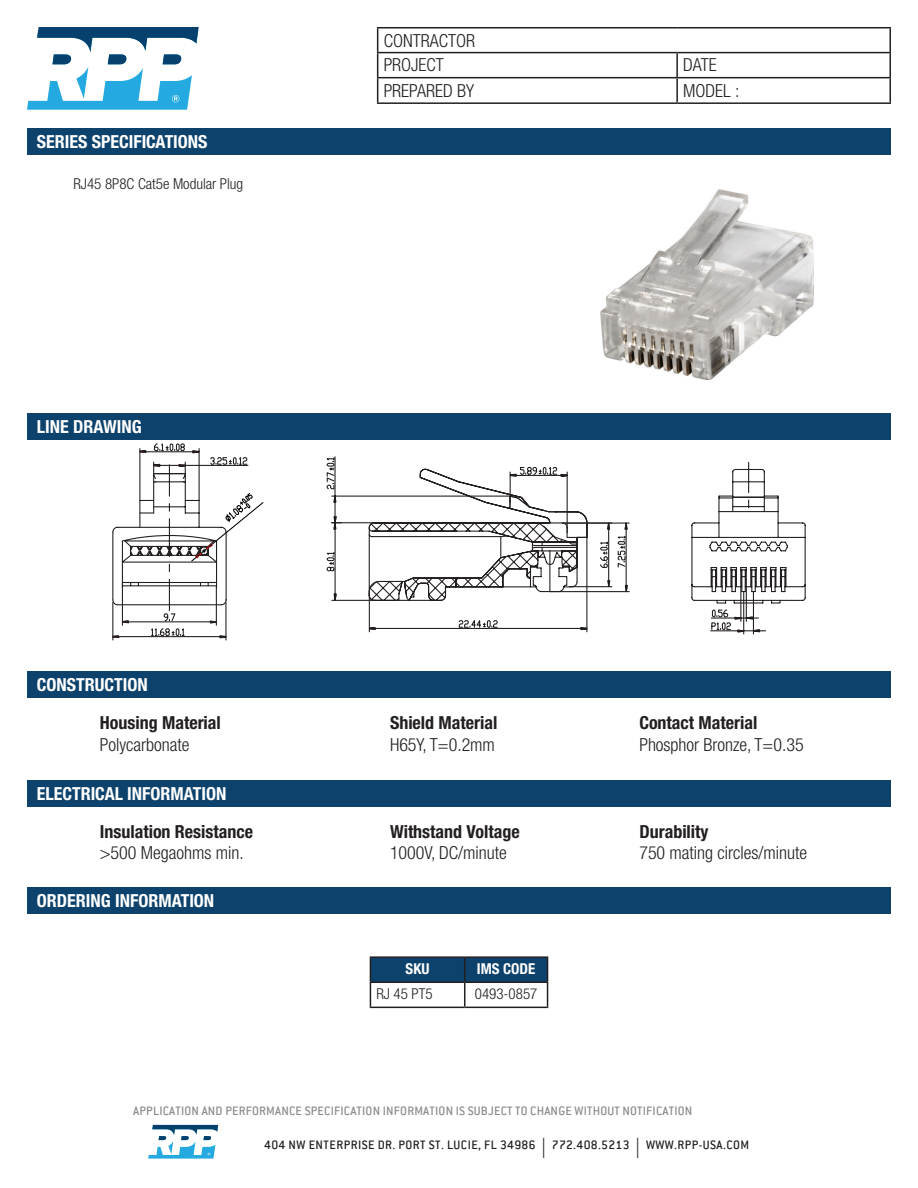
<style>
.page{position:relative;width:918px;height:1188px;background:#fff}
.page>*{position:absolute;margin:0;border:0;box-sizing:border-box;transform-origin:0 0}
.t1{font:300 condensed 18px/24.9px "Helvetica Neue LT Std";color:#231f20}
.t2{font:700 condensed 18px "Helvetica Neue LT Std";color:#231f20}
.t3{font:700 condensed 18px "Helvetica Neue LT Std";color:#fff}
.t4{font:300 condensed 15px "Helvetica Neue LT Std";color:#231f20}
.t5{font:700 condensed 15px "Helvetica Neue LT Std";color:#fff}
.t6{font:500 13.5px "Conduit ITC";letter-spacing:.015em;color:#8b8c8e}
.t7{font:500 13.5px "Conduit ITC";letter-spacing:.035em;color:#231f20}
.s1{font-family:"Myriad Pro";font-weight:400;font-size:20.25px}
</style>
<div class="page">
<hr style="left:377px;top:27px;width:300px;height:1px;background:#231f20">
<hr style="left:677px;top:27px;width:214px;height:1px;background:#231f20">
<hr style="left:377px;top:52px;width:300px;height:1px;background:#231f20">
<hr style="left:677px;top:52px;width:214px;height:1px;background:#231f20">
<hr style="left:676px;top:53px;width:2px;height:24px;background:#231f20">
<hr style="left:377px;top:77px;width:300px;height:1px;background:#231f20">
<svg style="left:377px;top:28px;width:1px;height:74px"></svg>
<hr style="left:677px;top:77px;width:214px;height:1px;background:#231f20">
<hr style="left:676px;top:78px;width:2px;height:24px;background:#231f20">
<svg style="left:890px;top:28px;width:1px;height:74px"></svg>
<hr style="left:377px;top:102px;width:300px;height:2px;background:#231f20">
<hr style="left:677px;top:102px;width:214px;height:2px;background:#231f20">
<svg style="left:27px;top:27px;width:172px;height:83px"></svg>
<svg style="left:148px;top:1125px;width:70px;height:34px"></svg>
<div style="left:27px;top:129px;width:864px;height:26px;background:#0d426c"></div>
<div style="left:27px;top:414px;width:864px;height:26px;background:#0d426c"></div>
<div style="left:27px;top:780px;width:864px;height:27px;background:#0d426c"></div>
<div style="left:27px;top:888px;width:864px;height:26px;background:#0d426c"></div>
<hr style="left:370px;top:956px;width:95px;height:2px;background:#231f20">
<hr style="left:465px;top:956px;width:83px;height:2px;background:#231f20">
<svg style="left:370px;top:957px;width:178px;height:50px"></svg>
<hr style="left:370px;top:1007px;width:95px;height:1px;background:#231f20">
<hr style="left:465px;top:1007px;width:83px;height:1px;background:#231f20">
<img style="left:601px;top:190px;width:212px;height:189px">
<svg style="left:710px;top:618px;width:56px;height:17px"></svg>
<svg style="left:691px;top:462px;width:115px;height:156px"></svg>
<svg style="left:326px;top:457px;width:304px;height:176px"></svg>
<svg style="left:326px;top:464px;width:262px;height:148px"></svg>
<svg style="left:112px;top:443px;width:152px;height:198px"></svg>
<svg style="left:709px;top:541px;width:80px;height:11px"></svg>
<div style="left:27px;top:672px;width:864px;height:26px;background:#0d426c"></div>
<p class="t1" style="left:384px;top:28px;width:93px">CONTRACTOR<br>PROJECT</p>
<p class="t1" style="left:683px;top:52px;width:35px">DATE</p>
<p class="t3" style="left:37px;top:131px;width:172px">SERIES SPECIFICATIONS</p>
<p class="t4" style="left:73px;top:175px;width:171px">RJ45 8P8C Cat5e Modular Plug</p>
<p class="t3" style="left:37px;top:416px;width:107px">LINE DRAWING</p>
<p class="t3" style="left:37px;top:674px;width:113px">CONSTRUCTION</p>
<p class="t2" style="left:100px;top:712px;width:123px">Housing Material</p>
<p class="t1" style="left:100px;top:732px;width:91px">Polycarbonate</p>
<p class="t3" style="left:37px;top:782px;width:191px">ELECTRICAL INFORMATION</p>
<p class="t2" style="left:100px;top:820px;width:155px">Insulation Resistance</p>
<p class="t1" style="left:100px;top:840px;width:146px">&gt;500 Megaohms min.</p>
<p class="t3" style="left:37px;top:890px;width:179px">ORDERING INFORMATION</p>
<p class="t1" style="left:384px;top:78px;width:92px">PREPARED BY</p>
<p class="t1" style="left:683px;top:78px;width:58px">MODEL :</p>
<p class="t2" style="left:390px;top:712px;width:109px">Shield Material</p>
<p class="t1" style="left:390px;top:732px;width:107px">H65Y, T=0.2mm</p>
<p class="t2" style="left:390px;top:820px;width:131px">Withstand Voltage</p>
<p class="t1" style="left:390px;top:840px;width:118px">1000V, DC/minute</p>
<p class="t5" style="left:406px;top:959px;width:25px">SKU</p>
<p class="t5" style="left:477px;top:959px;width:60px">IMS CODE</p>
<p class="t4" style="left:376px;top:985px;width:58px">RJ 45 PT5</p>
<p class="t4" style="left:475px;top:985px;width:64px">0493-0857</p>
<p class="t2" style="left:639px;top:712px;width:120px">Contact Material</p>
<p class="t1" style="left:639px;top:732px;width:166px">Phosphor Bronze, T=0.35</p>
<p class="t2" style="left:639px;top:820px;width:71px">Durability</p>
<p class="t1" style="left:639px;top:840px;width:169px">750 mating circles/minute</p>
<p class="t6" style="left:133px;top:1103px;width:561px">APPLICATION AND PERFORMANCE SPECIFICATION INFORMATION IS SUBJECT TO CHANGE WITHOUT NOTIFICATION</p>
<p class="t7" style="left:264px;top:1137px;width:486px">404 NW ENTERPRISE DR. PORT ST. LUCIE, FL 34986 <span class="s1">|</span> 772.408.5213 <span class="s1">|</span> WWW.RPP-USA.COM</p>
</div>
